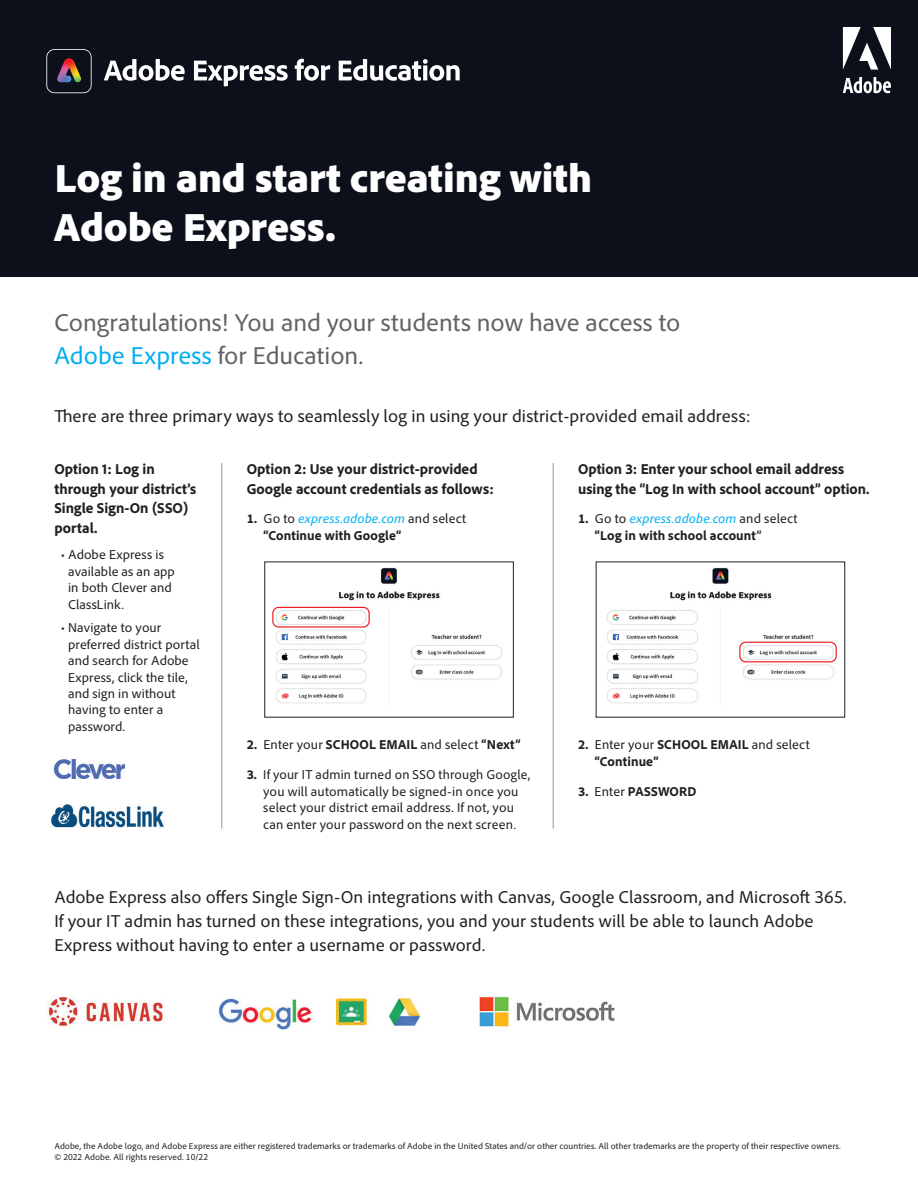
<style>
.page{position:relative;width:918px;height:1188px;background:#fff}
.page>*{position:absolute;margin:0;border:0;box-sizing:border-box;transform-origin:0 0}
.t1{font:900 41.4px/48.3px "Adobe Clean";letter-spacing:-.005em;color:#fff}
.t2{font:25.5px/33px "Adobe Clean";letter-spacing:-.005em;color:#636366}
.t3{font:18px/24px "Adobe Clean";color:#231f20}
.t4{font:800 15px/19.5px "Adobe Clean";color:#231f20}
.t5{font:13.5px/16.5px "Adobe Clean";letter-spacing:.01em;color:#231f20}
.t6{font:800 13.5px/16.5px "Adobe Clean";letter-spacing:.01em;color:#231f20}
.t7{font:9px/10.8px "Adobe Clean";color:#231f20}
.s1{color:#00aeef}
.s2{font-weight:400}
.s3{font-weight:400;font-style:italic;color:#00aeef}
.s4{color:#3e3e3f}
.s5{font-weight:800}
</style>
<div class="page">
<div style="left:0;top:0;width:918px;height:276px;background:#0b101b"></div>
<svg style="left:843px;top:27px;width:48px;height:43px"></svg>
<svg style="left:843px;top:77px;width:48px;height:16px"></svg>
<svg style="left:104px;top:59px;width:81px;height:22px"></svg>
<svg style="left:194px;top:61px;width:94px;height:25px"></svg>
<svg style="left:295px;top:59px;width:35px;height:22px"></svg>
<svg style="left:339px;top:59px;width:121px;height:22px"></svg>
<svg style="left:46px;top:49px;width:46px;height:44px"></svg>
<img style="left:53px;top:759px;width:73px;height:20px">
<img style="left:50px;top:804px;width:114px;height:24px">
<img style="left:274px;top:567px;width:228px;height:137px">
<div style="left:272px;top:607px;width:98px;height:21px;border:1px solid #ee1d23;border-radius:6px"></div>
<img style="left:218px;top:998px;width:203px;height:32px">
<img style="left:48px;top:997px;width:115px;height:29px">
<img style="left:479px;top:996px;width:136px;height:31px">
<img style="left:607px;top:567px;width:229px;height:139px">
<div style="left:739px;top:642px;width:98px;height:20px;border:1px solid #ee1d23;border-radius:6px"></div>
<hr style="left:221px;top:463px;width:1px;height:366px;background:#939598">
<hr style="left:553px;top:463px;width:1px;height:366px;background:#939598">
<h1 class="t1" style="left:54px;top:153px;width:540px">Log in and start creating with<br>Adobe Express.</h1>
<h2 class="t2" style="left:54px;top:305px;width:628px">Congratulations! You and your students now have access to<br><span class="s1">Adobe Express</span> for Education.</h2>
<h3 class="t3" style="left:54px;top:404px;width:698px">There are three primary ways to seamlessly log in using your district-provided email address:</h3>
<p class="t4" style="left:54px;top:459px;width:144px">Option 1: Log in through your district’s<br>Single Sign-On (SSO) portal.</p>
<p class="t5" style="left:68px;top:546px;width:108px;text-indent:-8px">• Adobe Express is available as an app in both Clever and<br>ClassLink.</p>
<p class="t5" style="left:68px;top:619px;width:133px;text-indent:-8px">• Navigate to your preferred district portal and search for Adobe<br>Express, click the tile, and sign in without having to enter a password.</p>
<p class="t4" style="left:247px;top:459px;width:249px">Option 2: Use your district-provided<br>Google account credentials as follows:</p>
<p class="t6" style="left:263px;top:510px;width:204px;text-indent:-17px">1. <span class="s2">Go to</span> <span class="s3">express.adobe.com</span> <span class="s2">and select </span>“Continue with Google”</p>
<p class="t4" style="left:578px;top:459px;width:293px">Option 3: Enter your school email address using the “Log In with school account” option.</p>
<p class="t6" style="left:595px;top:510px;width:204px;text-indent:-17px">1. <span class="s2">Go to</span> <span class="s3">express.adobe.com</span> <span class="s2">and select </span>“Log in with school account<span class="s4">”</span></p>
<p class="t6" style="left:247px;top:736px;width:275px">2. <span class="s2">Enter your</span> SCHOOL EMAIL <span class="s2">and select</span> “Next”</p>
<p class="t5" style="left:247px;top:766px;width:285px;text-align:center"><span class="s5">3.</span> If your IT admin turned on SSO through Google, you will automatically be signed-in once you select your district email address. If not, you<br>can enter your password on the next screen.</p>
<p class="t6" style="left:595px;top:736px;width:216px;text-indent:-17px">2. <span class="s2">Enter your</span> SCHOOL EMAIL <span class="s2">and select </span>“Continue”</p>
<p class="t6" style="left:578px;top:782px;width:120px">3. <span class="s2">Enter</span> PASSWORD</p>
<p class="t3" style="left:54px;top:885px;width:794px">Adobe Express also offers Single Sign-On integrations with Canvas, Google Classroom, and Microsoft 365.<br>If your IT admin has turned on these integrations, you and your students will be able to launch Adobe<br>Express without having to enter a username or password.</p>
<p class="t7" style="left:54px;top:1140px;width:788px">Adobe, the Adobe logo, and Adobe Express are either registered trademarks or trademarks of Adobe in the United States and/or other countries. All other trademarks are the property of their respective owners. © 2022 Adobe. All rights reserved. 10/22</p>
</div>
